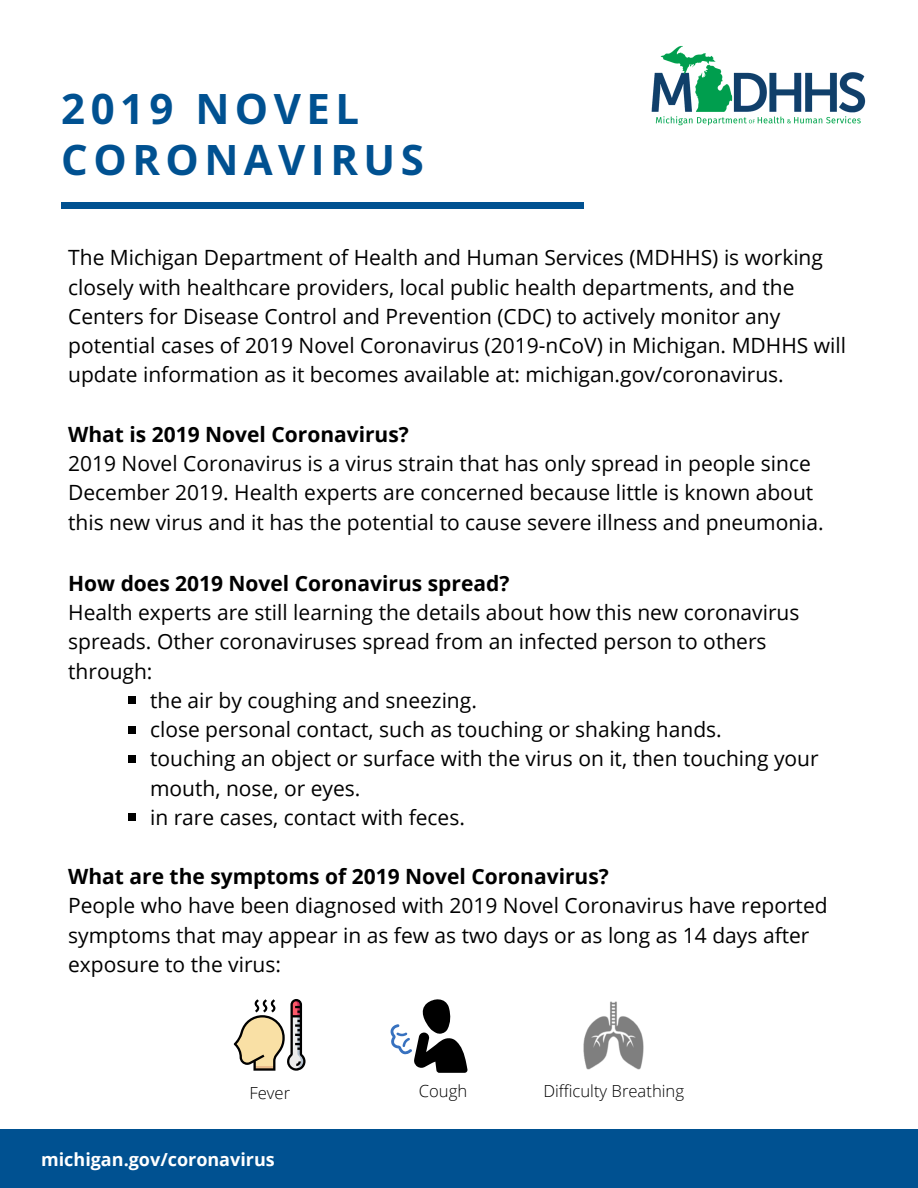
<style>
.page{position:relative;width:918px;height:1188px;background:#fff}
.page>*{position:absolute;margin:0;border:0;box-sizing:border-box;transform-origin:0 0}
.t1{font:700 42px/51.3px "Open Sans Hebrew";letter-spacing:.13em;color:#005191}
.t2{font:21px/29.2px "Open Sans";color:#000}
.t3{font:700 21px "Open Sans";color:#000}
.t4{font:700 18px "Open Sans";color:#fff}
.t5{font:300 16.65px "Open Sans";color:#000}
</style>
<div class="page">
<div style="left:128px;top:814px;width:8px;height:7px;background:#000"></div>
<div style="left:128px;top:755px;width:8px;height:8px;background:#000"></div>
<div style="left:128px;top:726px;width:8px;height:8px;background:#000"></div>
<div style="left:128px;top:697px;width:8px;height:7px;background:#000"></div>
<div style="left:61px;top:203px;width:522px;height:5px;background:#005191"></div>
<img style="left:651px;top:46px;width:215px;height:80px">
<svg style="left:234px;top:999px;width:72px;height:72px"></svg>
<svg style="left:390px;top:999px;width:78px;height:74px"></svg>
<img style="left:583px;top:1001px;width:61px;height:69px">
<div style="left:0;top:1130px;width:918px;height:58px;background:#005191"></div>
<h1 class="t1" style="left:61px;top:82px;width:364px">2019 NOVEL<br>CORONAVIRUS</h1>
<p class="t2" style="left:68px;top:243px;width:779px">The Michigan Department of Health and Human Services (MDHHS) is working closely with healthcare providers, local public health departments, and the Centers for Disease Control and Prevention (CDC) to actively monitor any potential cases of 2019 Novel Coronavirus (2019-nCoV) in Michigan. MDHHS will update information as it becomes available at: michigan.gov/coronavirus.</p>
<p class="t3" style="left:68px;top:419px;width:342px">What is 2019 Novel Coronavirus?</p>
<p class="t2" style="left:68px;top:448px;width:757px">2019 Novel Coronavirus is a virus strain that has only spread in people since<br>December 2019. Health experts are concerned because little is known about this new virus and it has the potential to cause severe illness and pneumonia.</p>
<p class="t3" style="left:68px;top:568px;width:443px">How does 2019 Novel Coronavirus spread?</p>
<p class="t2" style="left:68px;top:597px;width:733px">Health experts are still learning the details about how this new coronavirus spreads. Other coronaviruses spread from an infected person to others through:</p>
<p class="t2" style="left:150px;top:685px;width:328px">the air by coughing and sneezing.</p>
<p class="t2" style="left:150px;top:714px;width:573px">close personal contact, such as touching or shaking hands.</p>
<p class="t2" style="left:150px;top:744px;width:670px">touching an object or surface with the virus on it, then touching your</p>
<p class="t2" style="left:150px;top:773px;width:212px">mouth, nose, or eyes.</p>
<p class="t2" style="left:150px;top:802px;width:316px">in rare cases, contact with feces.</p>
<p class="t3" style="left:68px;top:862px;width:542px">What are the symptoms of 2019 Novel Coronavirus?</p>
<p class="t2" style="left:68px;top:891px;width:761px">People who have been diagnosed with 2019 Novel Coronavirus have reported symptoms that may appear in as few as two days or as long as 14 days after</p>
<p class="t2" style="left:68px;top:949px;width:214px">exposure to the virus:</p>
<p class="t5" style="left:249px;top:1081px;width:42px">Fever</p>
<p class="t5" style="left:419px;top:1079px;width:50px">Cough</p>
<p class="t5" style="left:543px;top:1079px;width:142px">Difficulty Breathing</p>
<p class="t4" style="left:41px;top:1147px;width:235px">michigan.gov/coronavirus</p>
</div>
